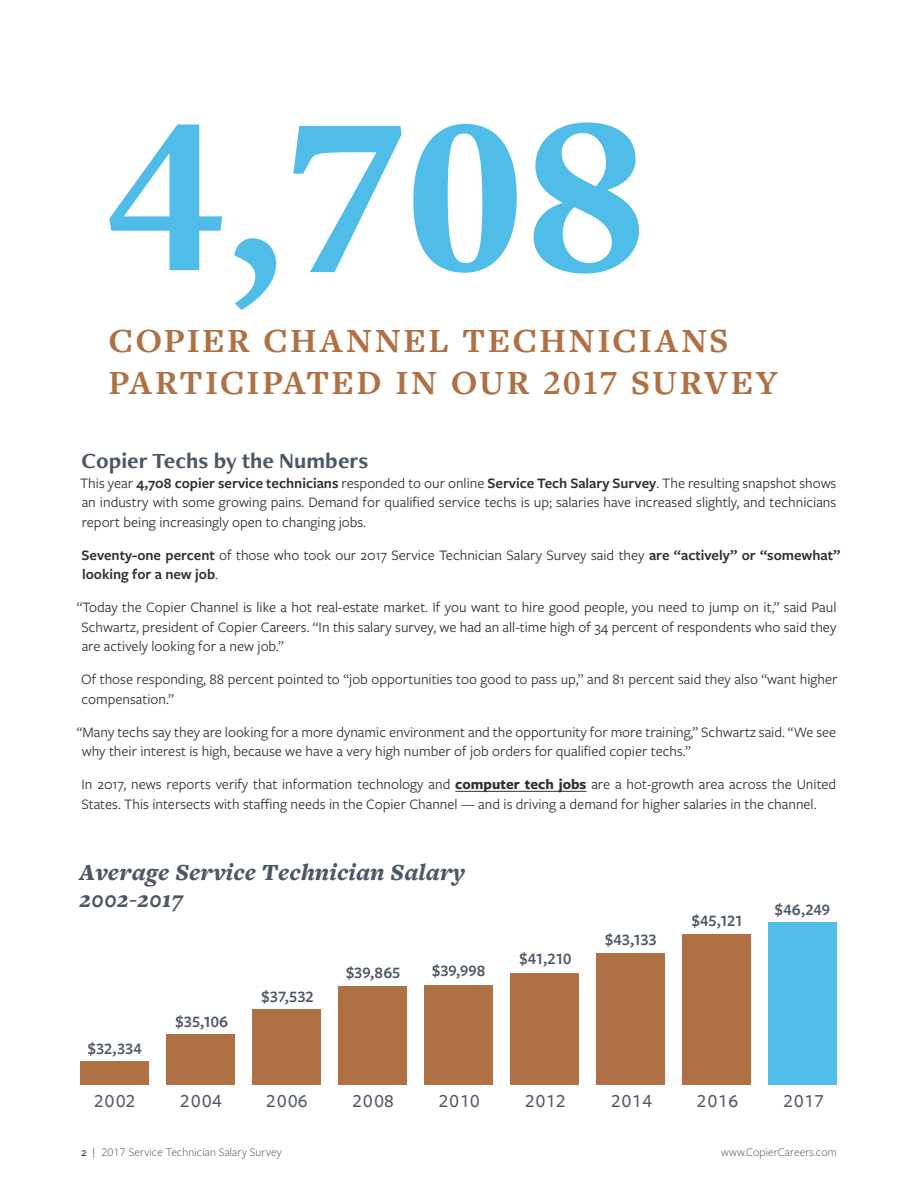
<style>
.page{position:relative;width:918px;height:1188px;background:#fff}
.page>*{position:absolute;margin:0;border:0;box-sizing:border-box;transform-origin:0 0}
.t1{font:900 230.85px "Freight Text Pro";color:#50bde9}
.t2{font:700 35.25px/42.3px "Freight Text Pro";letter-spacing:.06em;color:#af7043}
.t3{font:italic 900 24px/27px "Freight Text Pro";letter-spacing:.01em;color:#4d5764}
.t4{font:700 22.5px "Freight Neo Pro";color:#4d5764}
.t5{font:500 19.05px "Freight Sans Pro";letter-spacing:.05em;color:#4d5764}
.t6{font:600 16.5px "Freight Sans Pro";letter-spacing:-.005em;color:#4d5764}
.t7{font:15px/19.5px "Freight Sans Pro";color:#312f30}
.t8{font:600 15px/19.5px "Freight Sans Pro";color:#312f30}
.t9{font:300 12px "Freight Sans Pro";letter-spacing:.01em;color:#3e3e3f}
.s1{font-size:207px}
.s2{font-weight:600}
.s3{font-weight:400}
.s4{font-weight:700}
.s5{font-weight:500}
</style>
<div class="page">
<hr style="left:455px;top:791px;width:132px;height:1px;background:#312f30">
<div style="left:80px;top:1062px;width:69px;height:23px;background:#af7043"></div>
<div style="left:166px;top:1034px;width:69px;height:51px;background:#af7043"></div>
<div style="left:252px;top:1010px;width:69px;height:75px;background:#af7043"></div>
<div style="left:338px;top:986px;width:69px;height:99px;background:#af7043"></div>
<div style="left:424px;top:985px;width:69px;height:100px;background:#af7043"></div>
<div style="left:510px;top:973px;width:69px;height:112px;background:#af7043"></div>
<div style="left:596px;top:954px;width:69px;height:131px;background:#af7043"></div>
<div style="left:682px;top:934px;width:69px;height:151px;background:#af7043"></div>
<div style="left:768px;top:923px;width:69px;height:162px;background:#51bde9"></div>
<h1 class="t1" style="left:108px;top:40px;width:538px">4<span class="s1">‚</span>708</h1>
<h2 class="t2" style="left:108px;top:318px;width:671px">COPIER CHANNEL TECHNICIANS<br>PARTICIPATED IN OUR 2017 SURVEY</h2>
<h3 class="t4" style="left:81px;top:446px;width:289px">Copier Techs by the Numbers</h3>
<p class="t7" style="left:80px;top:473px;width:758px;text-align:justify">This year <span class="s2">4,708 copier service technicians</span> responded to our online <span class="s2">Service Tech Salary Survey</span>. The resulting snapshot shows an industry with some growing pains. Demand for qualified service techs is up; salaries have increased slightly, and technicians report being increasingly open to changing jobs.</p>
<p class="t8" style="left:81px;top:545px;width:761px">Seventy-one percent <span class="s3">of those who took our 2017 Service Technician Salary Survey said they</span> are “actively” or “somewhat” looking for a new job<span class="s3">.</span></p>
<p class="t7" style="left:81px;top:597px;width:757px;text-align:justify;text-indent:-5px">“Today the Copier Channel is like a hot real-estate market. If you want to hire good people, you need to jump on it,” said Paul Schwartz, president of Copier Careers. “In this salary survey, we had an all-time high of 34 percent of respondents who said they are actively looking for a new job.”</p>
<p class="t7" style="left:81px;top:669px;width:758px">Of those responding, 88 percent pointed to “job opportunities too good to pass up,” and 81 percent said they also “want higher compensation.”</p>
<p class="t7" style="left:82px;top:722px;width:756px;text-indent:-5px">“Many techs say they are looking for a more dynamic environment and the opportunity for more training,” Schwartz said. “We see why their interest is high, because we have a very high number of job orders for qualified copier techs.”</p>
<p class="t7" style="left:81px;top:774px;width:756px">In 2017, news reports verify that information technology and <span class="s4">computer tech jobs</span> are a hot-growth area across the United<br>States. This intersects with staffing needs in the Copier Channel — and is driving a demand for higher salaries in the channel.</p>
<h3 class="t3" style="left:80px;top:858px;width:387px">Average Service Technician Salary<br>2002-2017</h3>
<p class="t6" style="left:88px;top:1037px;width:56px">$32,334</p>
<p class="t6" style="left:176px;top:1010px;width:54px">$35,106</p>
<p class="t6" style="left:262px;top:986px;width:54px">$37,532</p>
<p class="t6" style="left:346px;top:962px;width:56px">$39,865</p>
<p class="t6" style="left:432px;top:960px;width:55px">$39,998</p>
<p class="t6" style="left:519px;top:948px;width:53px">$41,210</p>
<p class="t6" style="left:605px;top:929px;width:53px">$43,133</p>
<p class="t6" style="left:692px;top:910px;width:53px">$45,121</p>
<p class="t6" style="left:775px;top:899px;width:57px">$46,249</p>
<p class="t5" style="left:94px;top:1088px;width:43px">2002</p>
<p class="t5" style="left:180px;top:1088px;width:43px">2004</p>
<p class="t5" style="left:266px;top:1088px;width:43px">2006</p>
<p class="t5" style="left:352px;top:1088px;width:43px">2008</p>
<p class="t5" style="left:439px;top:1088px;width:42px">2010</p>
<p class="t5" style="left:525px;top:1088px;width:42px">2012</p>
<p class="t5" style="left:611px;top:1088px;width:42px">2014</p>
<p class="t5" style="left:697px;top:1088px;width:43px">2016</p>
<p class="t5" style="left:783px;top:1088px;width:42px">2017</p>
<p class="t9" style="left:81px;top:1144px;width:202px"><span class="s5">2</span> | 2017 Service Technician Salary Survey</p>
<p class="t9" style="left:721px;top:1144px;width:117px">www.CopierCareers.com</p>
</div>
